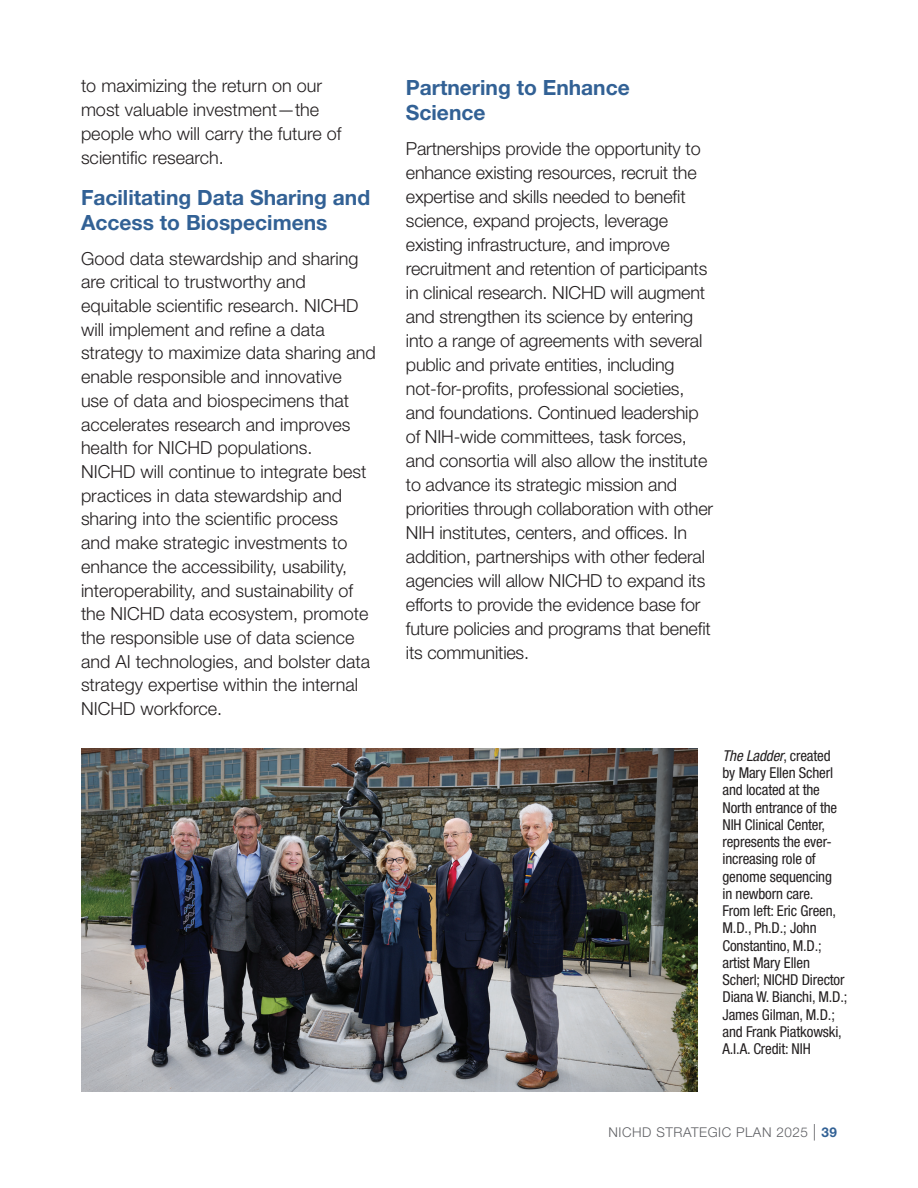
<style>
.page{position:relative;width:918px;height:1188px;background:#fff}
.page>*{position:absolute;margin:0;border:0;box-sizing:border-box;transform-origin:0 0}
.t1{font:700 21px/25.2px "Helvetica Neue LT Std";color:#326195}
.t2{font:300 18px/24px "Helvetica Neue LT Std";letter-spacing:-.01em;color:#231f20}
.t3{font:condensed 15px/17.2px "Helvetica Neue LT Std";letter-spacing:-.01em;color:#231f20}
.t4{font:300 13.5px "Helvetica Neue LT Std";letter-spacing:.04em;color:#606165}
.s1{font-style:italic}
.s2{font-size:16.5px}
.s3{font-weight:700;color:#326195}
</style>
<div class="page">
<img style="left:81px;top:748px;width:617px;height:344px">
<p class="t2" style="left:81px;top:74px;width:262px">to maximizing the return on our most valuable investment—the people who will carry the future of scientific research.</p>
<p class="t1" style="left:81px;top:184px;width:291px">Facilitating Data Sharing and<br>Access to Biospecimens</p>
<p class="t2" style="left:81px;top:246px;width:296px">Good data stewardship and sharing are critical to trustworthy and equitable scientific research. NICHD will implement and refine a data strategy to maximize data sharing and enable responsible and innovative<br>use of data and biospecimens that accelerates research and improves health for NICHD populations.<br>NICHD will continue to integrate best practices in data stewardship and sharing into the scientific process<br>and make strategic investments to enhance the accessibility, usability, interoperability, and sustainability of the NICHD data ecosystem, promote the responsible use of data science and AI technologies, and bolster data strategy expertise within the internal NICHD workforce.</p>
<p class="t1" style="left:406px;top:74px;width:226px">Partnering to Enhance<br>Science</p>
<p class="t2" style="left:406px;top:136px;width:309px">Partnerships provide the opportunity to enhance existing resources, recruit the expertise and skills needed to benefit science, expand projects, leverage existing infrastructure, and improve recruitment and retention of participants in clinical research. NICHD will augment and strengthen its science by entering into a range of agreements with several public and private entities, including not-for-profits, professional societies, and foundations. Continued leadership of NIH-wide committees, task forces, and consortia will also allow the institute to advance its strategic mission and priorities through collaboration with other NIH institutes, centers, and offices. In addition, partnerships with other federal agencies will allow NICHD to expand its efforts to provide the evidence base for future policies and programs that benefit its communities.</p>
<p class="t3" style="left:723px;top:747px;width:126px"><span class="s1">The Ladder</span>, created<br>by Mary Ellen Scherl and located at the<br>North entrance of the<br>NIH Clinical Center, represents the ever&shy;increasing role of genome sequencing<br>in newborn care.<br>From left: Eric Green,<br>M.D., Ph.D.; John<br>Constantino, M.D.; artist Mary Ellen<br>Scherl; NICHD Director<br>Diana W. Bianchi, M.D.;<br>James Gilman, M.D.; and Frank Piatkowski,<br>A.I.A. Credit: NIH</p>
<p class="t4" style="left:609px;top:1124px;width:230px">NICHD STRATEGIC PLAN 2025 <span class="s2">|</span> <span class="s3">39</span></p>
</div>
